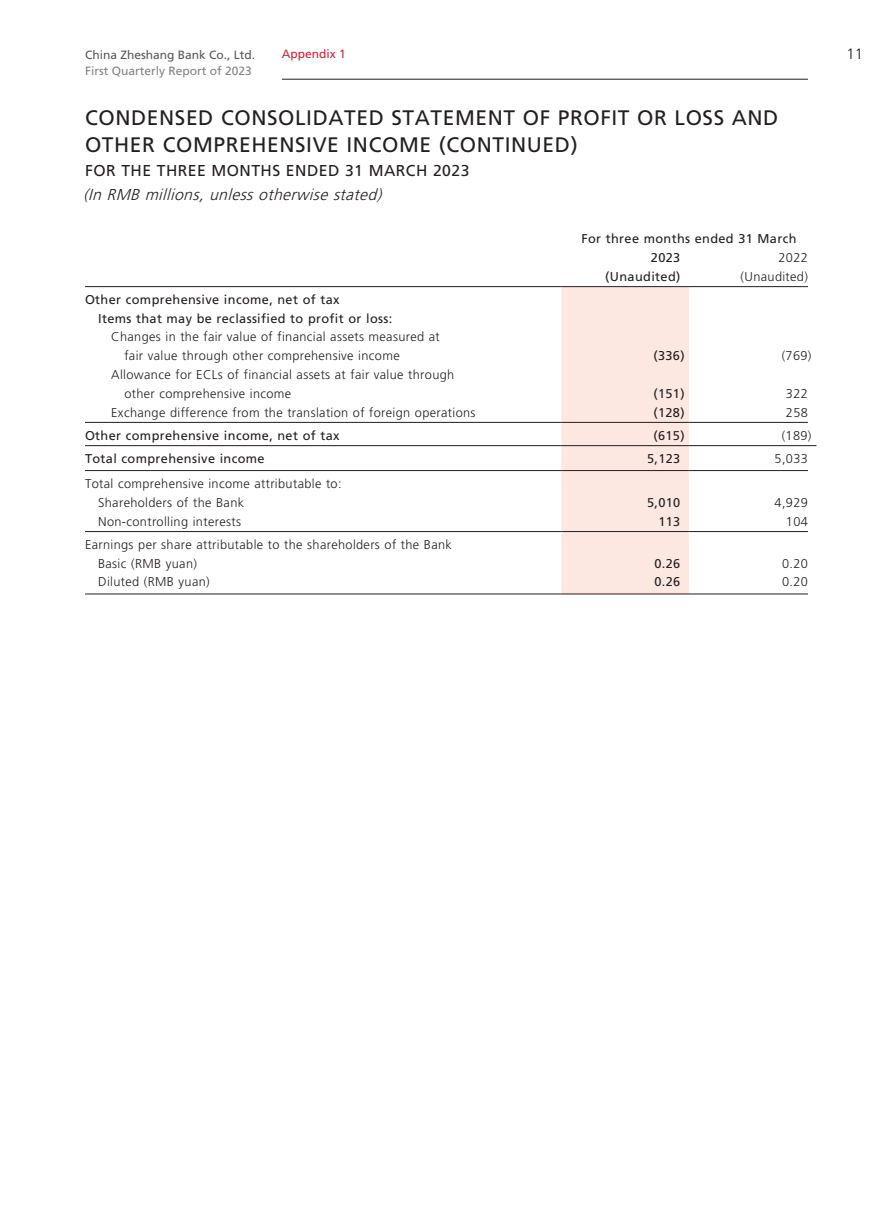
<style>
.page{position:relative;width:893px;height:1212px;background:#fff}
.page>*{position:absolute;margin:0;border:0;box-sizing:border-box;transform-origin:0 0}
.t1{font:21px/27px "Frutiger LT Std";letter-spacing:.03em;color:#231f20}
.t2{font:italic 300 15.75px "Frutiger LT Std";color:#231f20}
.t3{font:15.75px "Frutiger LT Std";letter-spacing:.03em;color:#231f20}
.t4{font:300 15px "Frutiger LT Std";color:#231f20}
.t5{font:300 12.75px/18.8px "Frutiger LT Std";letter-spacing:.03em;color:#231f20}
.t6{font:12.75px/18.8px "Frutiger LT Std";letter-spacing:.03em;color:#231f20}
.t7{font:12px "Frutiger LT Std";color:#808285}
.t8{font:12px "Frutiger LT Std";color:#57585a}
.t9{font:12px "Frutiger LT Std";color:#c82439}
</style>
<div class="page">
<hr style="left:282px;top:79px;width:526px;height:1px;background:#231f20">
<div style="left:561px;top:287px;width:128px;height:306px;background:#fde7e1"></div>
<hr style="left:85px;top:286px;width:476px;height:1px;background:#231f20">
<hr style="left:561px;top:286px;width:128px;height:1px;background:#231f20">
<hr style="left:689px;top:286px;width:119px;height:1px;background:#231f20">
<hr style="left:85px;top:422px;width:476px;height:1px;background:#231f20">
<hr style="left:561px;top:422px;width:128px;height:1px;background:#231f20">
<hr style="left:689px;top:422px;width:119px;height:1px;background:#231f20">
<hr style="left:85px;top:445px;width:476px;height:1px;background:#231f20">
<hr style="left:561px;top:445px;width:128px;height:1px;background:#231f20">
<hr style="left:689px;top:445px;width:127px;height:1px;background:#231f20">
<hr style="left:85px;top:470px;width:476px;height:1px;background:#231f20">
<hr style="left:561px;top:470px;width:128px;height:1px;background:#231f20">
<hr style="left:689px;top:470px;width:119px;height:1px;background:#231f20">
<hr style="left:85px;top:531px;width:476px;height:1px;background:#231f20">
<hr style="left:561px;top:531px;width:128px;height:1px;background:#231f20">
<hr style="left:689px;top:531px;width:119px;height:1px;background:#231f20">
<hr style="left:85px;top:593px;width:476px;height:1px;background:#231f20">
<hr style="left:561px;top:593px;width:128px;height:1px;background:#231f20">
<hr style="left:689px;top:593px;width:119px;height:1px;background:#231f20">
<p class="t8" style="left:85px;top:48px;width:172px">China Zheshang Bank Co., Ltd.</p>
<p class="t4" style="left:846px;top:46px;width:18px">11</p>
<p class="t7" style="left:85px;top:64px;width:168px">First Quarterly Report of 2023</p>
<p class="t9" style="left:282px;top:47px;width:66px">Appendix 1</p>
<h1 class="t1" style="left:85px;top:104px;width:695px">CONDENSED CONSOLIDATED STATEMENT OF PROFIT OR LOSS AND<br>OTHER COMPREHENSIVE INCOME (CONTINUED)</h1>
<p class="t3" style="left:85px;top:161px;width:386px">FOR THE THREE MONTHS ENDED 31 MARCH 2023</p>
<p class="t2" style="left:83px;top:186px;width:304px">(In RMB millions,unlessotherwise stated)</p>
<p class="t6" style="left:651px;top:229px;width:147px;text-indent:-70px">For three months ended 31 March<br>2023</p>
<p class="t5" style="left:778px;top:248px;width:31px">2022</p>
<p class="t6" style="left:98px;top:290px;width:296px;text-indent:-13px">Other comprehensive income, net of tax<br>Items that may be reclassified to profit or loss:</p>
<p class="t5" style="left:124px;top:328px;width:317px;text-indent:-13px">Changes in the fair value of financial assets measured at fair value through other comprehensive income</p>
<p class="t5" style="left:124px;top:365px;width:331px;text-indent:-13px">Allowance for ECLs of financial assets at fair value through other comprehensive income</p>
<p class="t6" style="left:605px;top:267px;width:77px">(Unaudited)</p>
<p class="t5" style="left:741px;top:267px;width:69px">(Unaudited)</p>
<p class="t6" style="left:653px;top:346px;width:33px">(336)</p>
<p class="t5" style="left:782px;top:347px;width:31px">(769)</p>
<p class="t6" style="left:653px;top:384px;width:33px">(151)</p>
<p class="t5" style="left:786px;top:384px;width:23px">322</p>
<p class="t5" style="left:111px;top:403px;width:366px">Exchange difference from the translation of foreign operations</p>
<p class="t6" style="left:653px;top:403px;width:33px">(128)</p>
<p class="t5" style="left:786px;top:403px;width:23px">258</p>
<p class="t6" style="left:85px;top:426px;width:256px">Other comprehensive income, net of tax</p>
<p class="t6" style="left:653px;top:426px;width:33px">(615)</p>
<p class="t5" style="left:782px;top:426px;width:31px">(189)</p>
<p class="t6" style="left:85px;top:449px;width:181px">Total comprehensive income</p>
<p class="t6" style="left:647px;top:449px;width:35px">5,123</p>
<p class="t5" style="left:775px;top:449px;width:35px">5,033</p>
<p class="t5" style="left:98px;top:474px;width:245px;text-indent:-13px">Total comprehensive income attributable to:<br>Shareholders of the Bank</p>
<p class="t6" style="left:647px;top:493px;width:35px">5,010</p>
<p class="t5" style="left:775px;top:493px;width:35px">4,929</p>
<p class="t5" style="left:98px;top:512px;width:144px">Non-controlling interests</p>
<p class="t6" style="left:658px;top:512px;width:23px">113</p>
<p class="t5" style="left:786px;top:512px;width:23px">104</p>
<p class="t5" style="left:98px;top:535px;width:355px;text-indent:-13px">Earnings per share attributable to the shareholders of the Bank<br>Basic (RMB yuan)</p>
<p class="t6" style="left:654px;top:554px;width:27px">0.26</p>
<p class="t5" style="left:782px;top:554px;width:27px">0.20</p>
<p class="t5" style="left:98px;top:573px;width:113px">Diluted (RMB yuan)</p>
<p class="t6" style="left:654px;top:573px;width:27px">0.26</p>
<p class="t5" style="left:782px;top:573px;width:27px">0.20</p>
</div>
